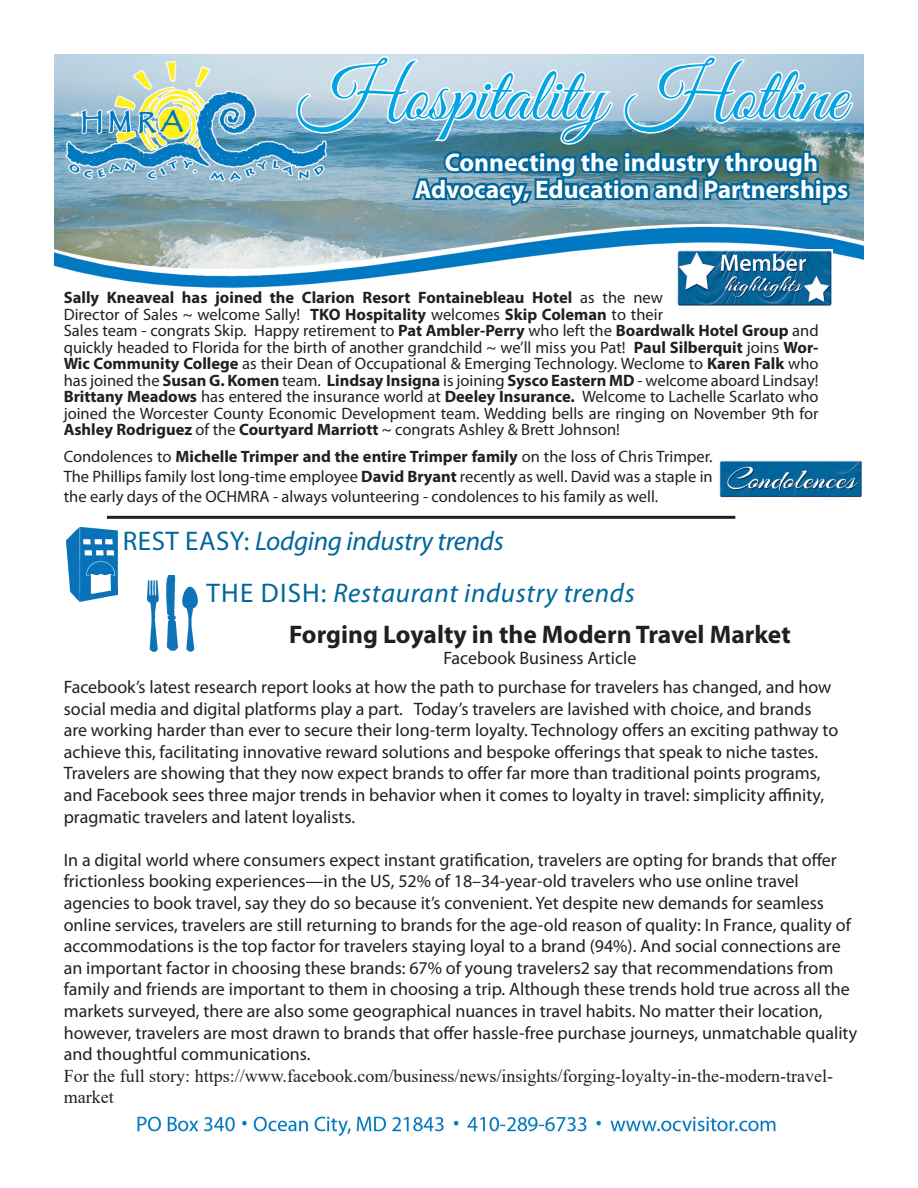
<style>
.page{position:relative;width:918px;height:1188px;background:#fff}
.page>*{position:absolute;margin:0;border:0;box-sizing:border-box;transform-origin:0 0}
.t1{font:76.5px "Great Vibes";color:#00a6e4}
.t2{font:italic 27px "Myriad Pro";letter-spacing:.02em;color:#01669c}
.t3{font:italic 27px "Myriad Pro";letter-spacing:-.01em;color:#01669c}
.t4{font:700 25.5px "Myriad Pro";color:#fff}
.t5{font:700 25.5px "Myriad Pro";color:#231f20}
.t6{font:18px/21.6px "Myriad Pro";color:#231f20}
.t7{font:18px/21.6px "Times New Roman";color:#231f20}
.t8{font:16.5px/16.5px "Myriad Pro";color:#231f20}
.s1{font-weight:700}
.s2{font-style:normal}
</style>
<div class="page">
<img style="left:54px;top:54px;width:810px;height:1083px">
<svg style="left:296px;top:55px;width:559px;height:220px"></svg>
<img style="left:147px;top:575px;width:50px;height:76px">
<img style="left:67px;top:527px;width:50px;height:74px">
<img style="left:677px;top:250px;width:155px;height:57px">
<img style="left:718px;top:460px;width:146px;height:38px">
<div style="left:98px;top:506px;width:647px;height:23px;background:#fff"></div>
<hr style="left:107px;top:516px;width:628px;height:3px;background:#231f20">
<p class="t1" style="left:298px;top:54px;width:549px">Hospitality Hotline</p>
<p class="t4" style="left:445px;top:146px;width:375px">Connecting the industry through</p>
<p class="t4" style="left:415px;top:173px;width:435px">Advocacy, Education and Partnerships</p>
<p class="t8" style="left:64px;top:289px;width:756px"><span class="s1">Sally Kneaveal has joined the Clarion Resort Fontainebleau Hotel</span> as the new<br>Director of Sales ~ welcome Sally! <span class="s1">TKO Hospitality</span> welcomes <span class="s1">Skip Coleman</span> to their<br>Sales team - congrats Skip. Happy retirement to <span class="s1">Pat Ambler-Perry</span> who left the <span class="s1">Boardwalk Hotel Group</span> and quickly headed to Florida for the birth of another grandchild ~ we’ll miss you Pat! <span class="s1">Paul Silberquit</span> joins <span class="s1">Wor-Wic Community College</span> as their Dean of Occupational &amp; Emerging Technology. Weclome to <span class="s1">Karen Falk</span> who has joined the <span class="s1">Susan G. Komen</span> team. <span class="s1">Lindsay Insigna</span> is joining <span class="s1">Sysco Eastern MD</span> - welcome aboard Lindsay!<br><span class="s1">Brittany Meadows</span> has entered the insurance world at <span class="s1">Deeley Insurance.</span> Welcome to Lachelle Scarlato who joined the Worcester County Economic Development team. Wedding bells are ringing on November 9th for <span class="s1">Ashley Rodriguez</span> of the <span class="s1">Courtyard Marriott</span> ~ congrats Ashley &amp; Brett Johnson!</p>
<p class="t8" style="left:64px;top:446px;width:650px;line-height:19.8px;text-align:justify">Condolences to <span class="s1">Michelle Trimper and the entire Trimper family</span> on the loss of Chris Trimper.<br>The Phillips family lost long-time employee <span class="s1">David Bryant</span> recently as well. David was a staple in the early days of the OCHMRA - always volunteering - condolences to his family as well.</p>
<p class="t3" style="left:123px;top:524px;width:383px"><span class="s2">REST EASY:</span> Lodging industry trends</p>
<p class="t2" style="left:207px;top:576px;width:430px"><span class="s2">THE DISH:</span> Restaurant industry trends</p>
<p class="t5" style="left:289px;top:617px;width:503px">Forging Loyalty in the Modern Travel Market</p>
<p class="t6" style="left:444px;top:647px;width:194px">Facebook Business Article</p>
<p class="t6" style="left:64px;top:676px;width:776px">Facebook’s latest research report looks at how the path to purchase for travelers has changed, and how social media and digital platforms play a part. Today’s travelers are lavished with choice, and brands are working harder than ever to secure their long-term loyalty. Technology offers an exciting pathway to achieve this, facilitating innovative reward solutions and bespoke offerings that speak to niche tastes.</p>
<p class="t6" style="left:64px;top:762px;width:762px">Travelers are showing that they now expect brands to offer far more than traditional points programs, and Facebook sees three major trends in behavior when it comes to loyalty in travel: simplicity affinity, pragmatic travelers and latent loyalists.</p>
<p class="t6" style="left:64px;top:849px;width:795px">In a digital world where consumers expect instant gratification, travelers are opting for brands that offer frictionless booking experiences—in the US, 52% of 18–34-year-old travelers who use online travel agencies to book travel, say they do so because it’s convenient. Yet despite new demands for seamless online services, travelers are still returning to brands for the age-old reason of quality: In France, quality of accommodations is the top factor for travelers staying loyal to a brand (94%). And social connections are an important factor in choosing these brands: 67% of young travelers2 say that recommendations from family and friends are important to them in choosing a trip. Although these trends hold true across all the markets surveyed, there are also some geographical nuances in travel habits. No matter their location, however, travelers are most drawn to brands that offer hassle-free purchase journeys, unmatchable quality and thoughtful communications.</p>
<p class="t7" style="left:64px;top:1064px;width:771px">For the full story: https://www.facebook.com/business/news/insights/forging-loyalty-in-the-modern-travel&shy;market</p>
</div>
